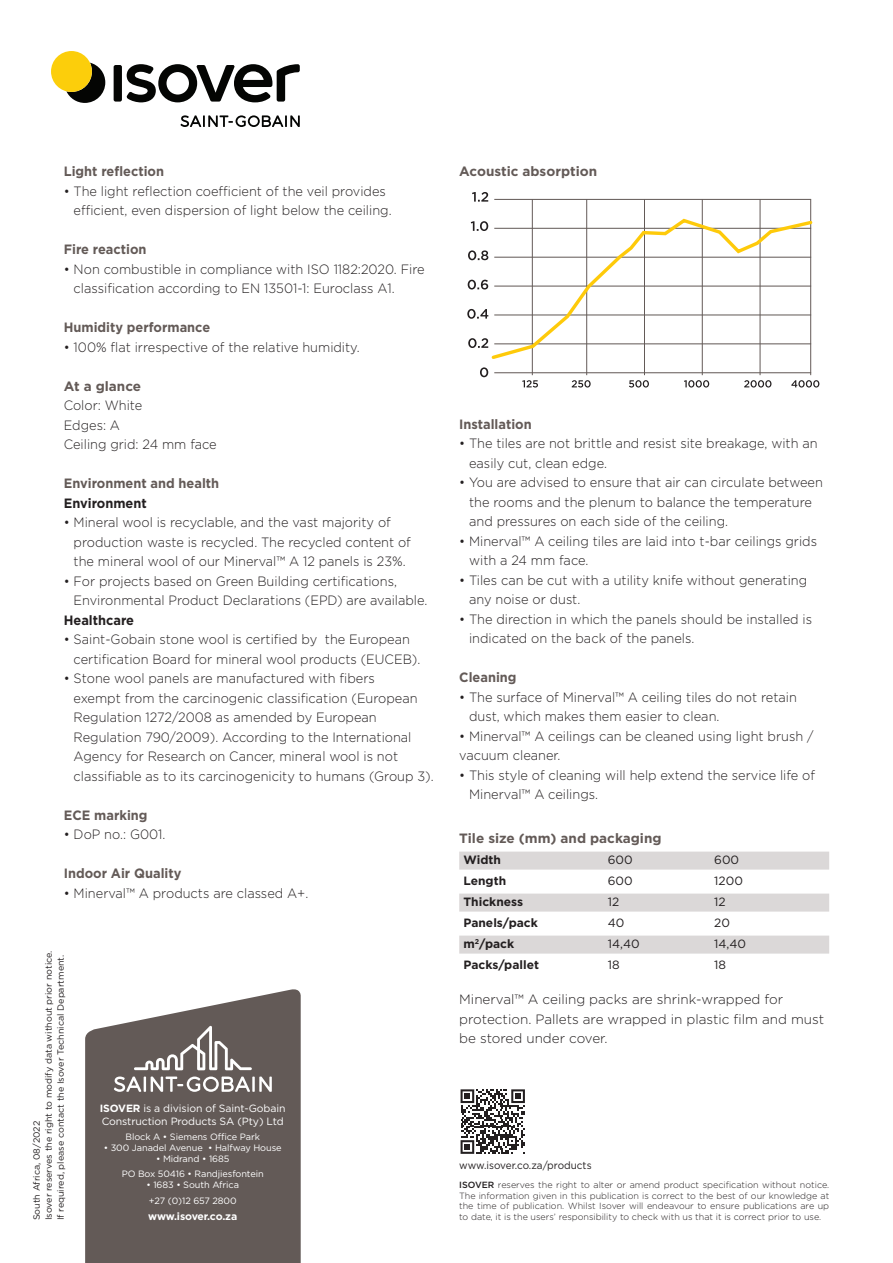
<style>
.page{position:relative;width:893px;height:1263px;background:#fff}
.page>*{position:absolute;margin:0;border:0;box-sizing:border-box;transform-origin:0 0}
.t1{font:300 13.5px/19.5px "Gotham Pro";color:#231f20;scale:.95 1}
.t2{font:700 13.5px "Gotham Pro";color:#635a57;scale:.95 1}
.t3{font:300 13.5px/19.5px "Gotham Pro";color:#231f20}
.t4{font:700 13.5px "Gotham Pro";color:#635a57}
.t5{font:700 13.5px "Gotham Pro";color:#231f20;scale:.95 1}
.t6{font:700 12px "Gotham Pro";color:#231f20}
.t7{font:12px "Gotham Pro";color:#231f20}
.t8{font:10.5px/12.6px "Gotham Pro";letter-spacing:-.01em;color:#fff}
.t9{font:10.5px "Gotham Pro";color:#231f20;scale:.95 1}
.t10{font:700 10.5px "Gotham Pro";letter-spacing:-.02em;color:#fff}
.t11{font:9.15px/14.7px "Gotham Pro";letter-spacing:-.01em;color:#fff;text-align:center}
.t12{font:300 9px/10.8px "Gotham Pro";color:#231f20;text-align:justify}
.t13{font:9px/12px "Gotham Pro";color:#231f20}
.s1{font-weight:700}
.s2{font-weight:500}
</style>
<div class="page">
<svg style="left:180px;top:115px;width:120px;height:12px"></svg>
<svg style="left:66px;top:63px;width:39px;height:40px"></svg>
<div style="left:114px;top:65px;width:8px;height:37px;background:#040503;border-radius:2px"></div>
<svg style="left:126px;top:64px;width:174px;height:38px"></svg>
<div style="left:51px;top:51px;width:41px;height:41px;background:#fcce0b;border-radius:50%"></div>
<div style="left:459px;top:851px;width:370px;height:18px;background:#dbd8d8"></div>
<div style="left:459px;top:893px;width:370px;height:18px;background:#dbd8d8"></div>
<div style="left:459px;top:935px;width:370px;height:18px;background:#dbd8d8"></div>
<svg style="left:85px;top:989px;width:216px;height:274px;background:#716866"></svg>
<svg style="left:114px;top:1076px;width:136px;height:16px"></svg>
<hr style="left:252px;top:1076px;width:3px;height:16px;background:#fff">
<svg style="left:259px;top:1076px;width:13px;height:16px"></svg>
<svg style="left:134px;top:1026px;width:118px;height:44px;background:#807876"></svg>
<hr style="left:494px;top:199px;width:317px;height:1px;background:#635a57">
<hr style="left:494px;top:372px;width:317px;height:1px;background:#635a57">
<hr style="left:532px;top:199px;width:1px;height:176px;background:#635a57">
<hr style="left:586px;top:199px;width:1px;height:176px;background:#635a57">
<hr style="left:644px;top:199px;width:1px;height:176px;background:#635a57">
<hr style="left:702px;top:199px;width:1px;height:176px;background:#635a57">
<hr style="left:760px;top:199px;width:1px;height:176px;background:#635a57">
<hr style="left:810px;top:199px;width:1px;height:176px;background:#635a57">
<svg style="left:522px;top:380px;width:297px;height:8px"></svg>
<svg style="left:480px;top:367px;width:8px;height:10px"></svg>
<svg style="left:468px;top:338px;width:20px;height:10px"></svg>
<svg style="left:467px;top:309px;width:21px;height:10px"></svg>
<svg style="left:468px;top:280px;width:20px;height:9px"></svg>
<svg style="left:468px;top:250px;width:20px;height:10px"></svg>
<svg style="left:471px;top:221px;width:17px;height:10px"></svg>
<svg style="left:472px;top:192px;width:16px;height:10px"></svg>
<svg style="left:491px;top:217px;width:322px;height:144px"></svg>
<svg style="left:460px;top:1089px;width:1px;height:65px"></svg>
<svg style="left:461px;top:1089px;width:64px;height:65px"></svg>
<p class="t2" style="left:64px;top:164px;width:107px">Light reflection</p>
<p class="t1" style="left:74px;top:181px;width:336px;text-indent:-10px">• The light reflection coefficient of the veil provides efficient, even dispersion of light below the ceiling.</p>
<p class="t2" style="left:64px;top:242px;width:89px">Fire reaction</p>
<p class="t1" style="left:74px;top:259px;width:371px;text-indent:-10px">• Non combustible in compliance with ISO 1182:2020. Fire classification according to EN 13501-1: Euroclass A1.</p>
<p class="t2" style="left:64px;top:320px;width:156px">Humidity performance</p>
<p class="t1" style="left:64px;top:337px;width:313px">• 100% flat irrespective of the relative humidity.</p>
<p class="t4" style="left:64px;top:378px;width:79px">At a glance</p>
<p class="t1" style="left:64px;top:396px;width:163px">Color: White<br>Edges: A<br>Ceiling grid: 24 mm face</p>
<p class="t2" style="left:64px;top:476px;width:165px">Environment and health</p>
<p class="t5" style="left:64px;top:495px;width:89px">Environment</p>
<p class="t1" style="left:74px;top:513px;width:356px;text-indent:-10px">• Mineral wool is recyclable, and the vast majority of production waste is recycled. The recycled content of the mineral wool of our Minerval™ A 12 panels is 23%.</p>
<p class="t1" style="left:74px;top:571px;width:374px;text-indent:-10px">• For projects based on Green Building certifications,<br>Environmental Product Declarations (EPD) are available.</p>
<p class="t5" style="left:64px;top:612px;width:76px">Healthcare</p>
<p class="t1" style="left:74px;top:630px;width:366px;text-indent:-10px">• Saint-Gobain stone wool is certified by the European certification Board for mineral wool products (EUCEB).</p>
<p class="t1" style="left:74px;top:669px;width:380px;text-indent:-10px">• Stone wool panels are manufactured with fibers<br>exempt from the carcinogenic classification (European Regulation 1272/2008 as amended by European Regulation 790/2009). According to the International Agency for Research on Cancer, mineral wool is not classifiable as to its carcinogenicity to humans (Group 3).</p>
<p class="t2" style="left:64px;top:807px;width:90px">ECE marking</p>
<p class="t1" style="left:64px;top:825px;width:109px">• DoP no.: G001.</p>
<p class="t2" style="left:64px;top:866px;width:125px">Indoor Air Quality</p>
<p class="t1" style="left:64px;top:883px;width:259px">• Minerval™ A products are classed A+.</p>
<p class="t13" style="left:31px;top:1220px;width:271px;rotate:-90deg">South Africa, 08/2022<br>Isover reserves the right to modify data without prior notice.<br>If required, please contact the Isover Technical Department.</p>
<p class="t8" style="left:100px;top:1102px;width:187px"><span class="s1">ISOVER</span> is a division of Saint-Gobain<br>Construction Products SA (Pty) Ltd</p>
<p class="t11" style="left:125px;top:1129px;width:136px">Block A • Siemens Office Park</p>
<p class="t11" style="left:104px;top:1140px;width:179px">• 300 Janadel Avenue • Halfway House</p>
<p class="t11" style="left:122px;top:1151px;width:144px">• Midrand • 1685<br>PO Box 50416 • Randjiesfontein</p>
<p class="t11" style="left:146px;top:1176px;width:94px;line-height:16.4px;text-align:left">• 1683 • South Africa +27 (0)12 657 2800</p>
<p class="t10" style="left:148px;top:1210px;width:91px">www.isover.co.za</p>
<p class="t4" style="left:459px;top:164px;width:139px">Acoustic absorption</p>
<p class="t2" style="left:459px;top:416px;width:78px">Installation</p>
<p class="t1" style="left:469px;top:434px;width:368px;text-indent:-10px">• The tiles are not brittle and resist site breakage, with an easily cut, clean edge.</p>
<p class="t1" style="left:469px;top:473px;width:374px;text-indent:-10px">• You are advised to ensure that air can circulate between the rooms and the plenum to balance the temperature and pressures on each side of the ceiling.</p>
<p class="t1" style="left:469px;top:531px;width:368px;text-indent:-10px">• Minerval™ A ceiling tiles are laid into t-bar ceilings grids with a 24 mm face.</p>
<p class="t1" style="left:469px;top:570px;width:357px;text-indent:-10px">• Tiles can be cut with a utility knife without generating any noise or dust.</p>
<p class="t1" style="left:469px;top:609px;width:362px;text-indent:-10px">• The direction in which the panels should be installed is indicated on the back of the panels.</p>
<p class="t2" style="left:459px;top:669px;width:62px">Cleaning</p>
<p class="t1" style="left:469px;top:687px;width:347px;text-indent:-10px">• The surface of Minerval™ A ceiling tiles do not retain dust, which makes them easier to clean.</p>
<p class="t1" style="left:459px;top:726px;width:374px">• Minerval™ A ceilings can be cleaned using light brush / vacuum cleaner.</p>
<p class="t1" style="left:469px;top:765px;width:366px;text-indent:-10px">• This style of cleaning will help extend the service life of<br>Minerval™ A ceilings.</p>
<p class="t4" style="left:459px;top:831px;width:204px">Tile size (mm) and packaging</p>
<p class="t6" style="left:463px;top:853px;width:39px">Width</p>
<p class="t7" style="left:608px;top:853px;width:26px">600</p>
<p class="t7" style="left:714px;top:853px;width:26px">600</p>
<p class="t6" style="left:463px;top:874px;width:44px">Length</p>
<p class="t7" style="left:608px;top:874px;width:26px">600</p>
<p class="t7" style="left:714px;top:874px;width:30px">1200</p>
<p class="t6" style="left:463px;top:895px;width:61px">Thickness</p>
<p class="t7" style="left:608px;top:895px;width:13px">12</p>
<p class="t7" style="left:714px;top:895px;width:13px">12</p>
<p class="t6" style="left:463px;top:916px;width:76px">Panels/pack</p>
<p class="t7" style="left:608px;top:916px;width:18px">40</p>
<p class="t7" style="left:714px;top:916px;width:17px">20</p>
<p class="t6" style="left:463px;top:937px;width:52px">m<sup>2</sup>/pack</p>
<p class="t7" style="left:608px;top:937px;width:33px">14,40</p>
<p class="t7" style="left:714px;top:937px;width:33px">14,40</p>
<p class="t6" style="left:463px;top:958px;width:77px">Packs/pallet</p>
<p class="t7" style="left:608px;top:958px;width:13px">18</p>
<p class="t7" style="left:714px;top:958px;width:13px">18</p>
<p class="t3" style="left:459px;top:990px;width:366px">Minerval™ A ceiling packs are shrink-wrapped for protection. Pallets are wrapped in plastic film and must be stored under cover.</p>
<p class="t9" style="left:459px;top:1160px;width:141px">www.isover.co.za/products</p>
<p class="t12" style="left:459px;top:1179px;width:372px"><span class="s2">ISOVER</span> reserves the right to alter or amend product specification without notice.<br>The information given in this publication is correct to the best of our knowledge at the time of publication. Whilst Isover will endeavour to ensure publications are up to date, it is the users’ responsibility to check with us that it is correct prior to use.</p>
</div>
